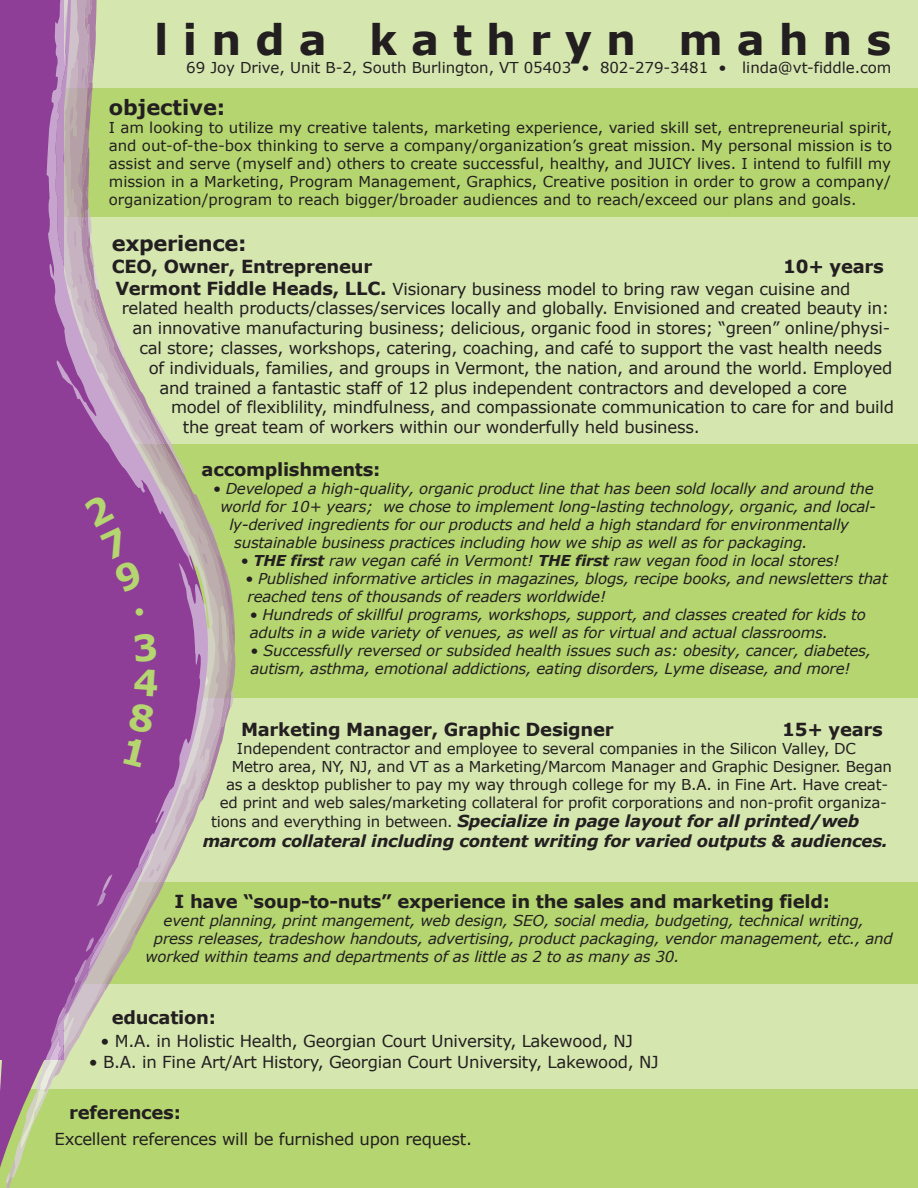
<style>
.page{position:relative;width:918px;height:1188px;background:#fff}
.page>*{position:absolute;margin:0;border:0;box-sizing:border-box;transform-origin:0 0}
.t1{font:700 42px "Verdana";color:#231f20}
.t2{font:700 21px "Verdana";letter-spacing:-.015em;color:#231f20}
.t3{font:700 18px "Verdana";letter-spacing:-.015em;color:#231f20}
.t4{font:16.5px "Verdana";letter-spacing:-.015em;color:#231f20}
.t5{font:italic 700 16.5px/19.8px "Verdana";letter-spacing:-.015em;color:#231f20}
.t6{font:italic 15px/18px "Verdana";letter-spacing:-.015em;color:#231f20}
.t7{font:15px/18px "Verdana";letter-spacing:-.015em;color:#231f20;text-align:justify}
.s1{font-weight:700;font-size:18px}
.s2{font-weight:700}
.s3{font-weight:400;font-style:normal;font-size:15px}
</style>
<div class="page">
<div style="left:0;top:0;width:918px;height:1185px;background:#d5e6af"></div>
<div style="left:0;top:1089px;width:918px;height:99px;background:#b4d56f"></div>
<div style="left:18px;top:882px;width:900px;height:102px;background:#b4d56f"></div>
<div style="left:39px;top:88px;width:879px;height:130px;background:#b4d56f"></div>
<div style="left:27px;top:444px;width:891px;height:254px;background:#b4d56f"></div>
<div style="left:0;top:0;width:6px;height:1168px;background:#8f3e97"></div>
<svg style="left:6px;top:0;width:229px;height:1188px"></svg>
<h1 class="t1" style="left:154px;top:10px;width:739px">l i n d a k a t h r y n m a h n s</h1>
<p class="t7" style="left:186px;top:58px;width:707px">69 Joy Drive, Unit B-2, South Burlington, VT 05403 • 802-279-3481 • linda@vt-fiddle.com</p>
<h2 class="t2" style="left:109px;top:93px;width:118px">objective:</h2>
<p class="t7" style="left:109px;top:119px;width:785px">I am looking to utilize my creative talents, marketing experience, varied skill set, entrepreneurial spirit, and out-of-the-box thinking to serve a company/organization’s great mission. My personal mission is to assist and serve (myself and) others to create successful, healthy, and JUICY lives. I intend to fulfill my mission in a Marketing, Program Management, Graphics, Creative position in order to grow a company/ organization/program to reach bigger/broader audiences and to reach/exceed our plans and goals.</p>
<h2 class="t2" style="left:112px;top:229px;width:136px">experience:</h2>
<p class="t3" style="left:112px;top:254px;width:262px">CEO, Owner, Entrepreneur</p>
<p class="t3" style="left:783px;top:254px;width:102px">10+ years</p>
<p class="t4" style="left:115px;top:277px;width:737px"><span class="s1">Vermont Fiddle Heads, LLC.</span> Visionary business model to bring raw vegan cuisine and</p>
<p class="t4" style="left:122px;top:297px;width:769px">related health products/classes/services locally and globally. Envisioned and created beauty in:</p>
<p class="t4" style="left:132px;top:317px;width:759px">an innovative manufacturing business; delicious, organic food in stores; “green” online/physi-</p>
<p class="t4" style="left:139px;top:337px;width:744px">cal store; classes, workshops, catering, coaching, and café to support the vast health needs</p>
<p class="t4" style="left:149px;top:357px;width:745px">of individuals, families, and groups in Vermont, the nation, and around the world. Employed</p>
<p class="t4" style="left:159px;top:376px;width:689px">and trained a fantastic staff of 12 plus independent contractors and developed a core</p>
<p class="t4" style="left:171px;top:396px;width:725px">model of flexiblility, mindfulness, and compassionate communication to care for and build</p>
<p class="t4" style="left:183px;top:416px;width:519px">the great team of workers within our wonderfully held business.</p>
<p class="t3" style="left:202px;top:457px;width:180px">accomplishments:</p>
<p class="t6" style="left:213px;top:480px;width:662px">• Developed a high-quality, organic product line that has been sold locally and around the</p>
<p class="t6" style="left:220px;top:498px;width:657px">world for 10+ years; we chose to implement long-lasting technology, organic, and local-</p>
<p class="t6" style="left:229px;top:516px;width:621px">ly-derived ingredients for our products and held a high standard for environmentally</p>
<p class="t6" style="left:234px;top:534px;width:575px">sustainable business practices including how we ship as well as for packaging.</p>
<p class="t6" style="left:240px;top:552px;width:600px">• <span class="s2">THE first</span> raw vegan café in Vermont! <span class="s2">THE first</span> raw vegan food in local stores!</p>
<p class="t6" style="left:245px;top:570px;width:644px">• Published informative articles in magazines, blogs, recipe books, and newsletters that reached tens of thousands of readers worldwide!</p>
<p class="t6" style="left:249px;top:606px;width:618px">• Hundreds of skillful programs, workshops, support, and classes created for kids to adults in a wide variety of venues, as well as for virtual and actual classrooms.</p>
<p class="t6" style="left:250px;top:642px;width:623px">• Successfully reversed or subsided health issues such as: obesity, cancer, diabetes, autism, asthma, emotional addictions, eating disorders, Lyme disease, and more!</p>
<p class="t3" style="left:241px;top:716px;width:374px">Marketing Manager, Graphic Designer</p>
<p class="t3" style="left:782px;top:716px;width:102px">15+ years</p>
<p class="t7" style="left:237px;top:739px;width:621px">Independent contractor and employee to several companies in the Silicon Valley, DC</p>
<p class="t7" style="left:232px;top:757px;width:662px">Metro area, NY, NJ, and VT as a Marketing/Marcom Manager and Graphic Designer. Began</p>
<p class="t7" style="left:226px;top:775px;width:664px">as a desktop publisher to pay my way through college for my B.A. in Fine Art. Have creat-</p>
<p class="t7" style="left:220px;top:793px;width:669px">ed print and web sales/marketing collateral for profit corporations and non-profit organiza-</p>
<p class="t5" style="left:203px;top:811px;width:687px;text-indent:8px"><span class="s3">tions and everything in between.</span> Specialize in page layout for all printed/web marcom collateral including content writing for varied outputs &amp; audiences.</p>
<p class="t3" style="left:175px;top:889px;width:657px">I have “soup-to-nuts” experience in the sales and marketing field:</p>
<p class="t6" style="left:164px;top:912px;width:702px">event planning, print mangement, web design, SEO, social media, budgeting, technical writing,</p>
<p class="t6" style="left:154px;top:930px;width:740px">press releases, tradeshow handouts, advertising, product packaging, vendor management, etc., and</p>
<p class="t6" style="left:146px;top:948px;width:536px">worked within teams and departments of as little as 2 to as many as 30.</p>
<p class="t3" style="left:112px;top:1004px;width:106px">education:</p>
<p class="t4" style="left:89px;top:1051px;width:571px">• B.A. in Fine Art/Art History, Georgian Court University, Lakewood, NJ</p>
<p class="t3" style="left:69px;top:1100px;width:113px">references:</p>
<p class="t4" style="left:100px;top:1030px;width:534px">• M.A. in Holistic Health, Georgian Court University, Lakewood, NJ</p>
<p class="t4" style="left:55px;top:1127px;width:419px">Excellent references will be furnished upon request.</p>
</div>
